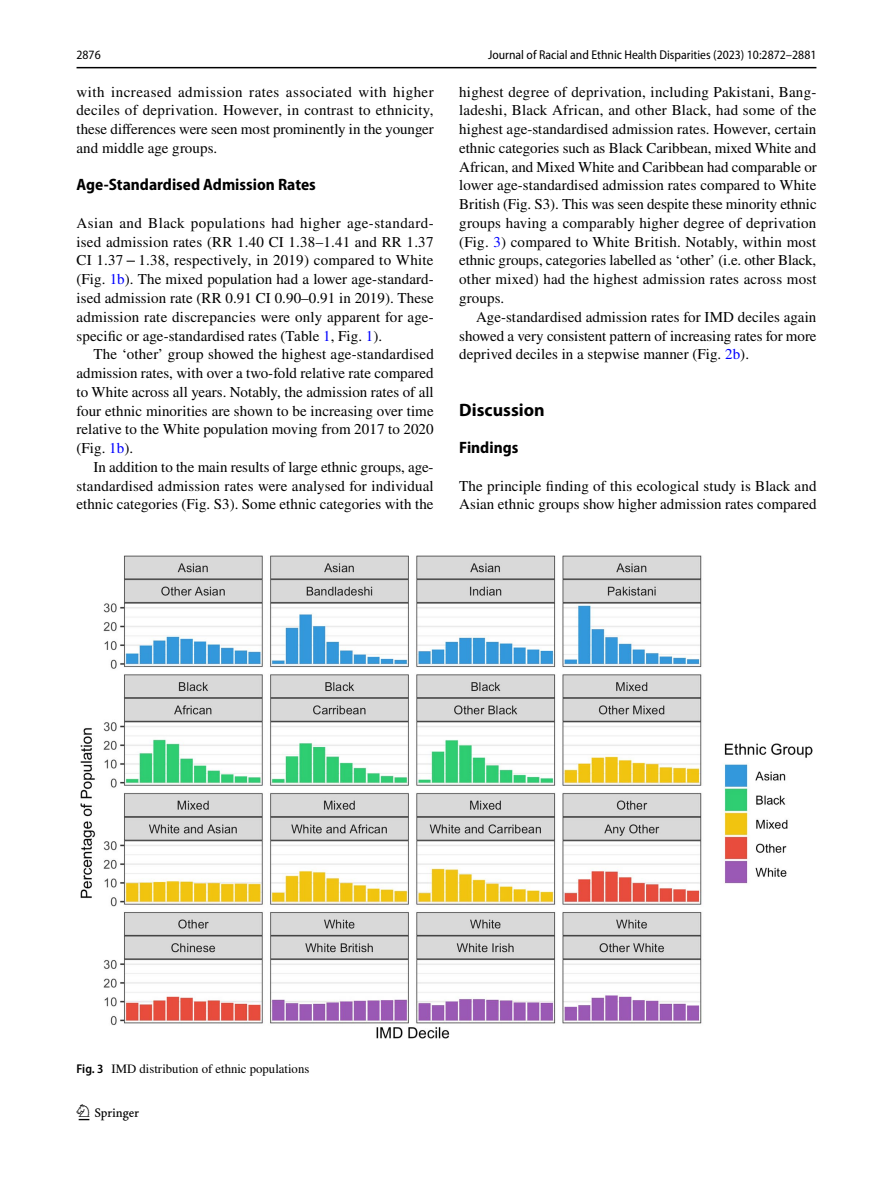
<style>
.page{position:relative;width:893px;height:1187px;background:#fff}
.page>*{position:absolute;margin:0;border:0;box-sizing:border-box;transform-origin:0 0}
.t1{font:22.5px "Springnew Regular 3";color:#000}
.t2{font:700 18px "Myriad Pro";color:#000}
.t3{font:700 semi-condensed 16.5px "Myriad Pro";color:#000}
.t4{font:15px/18.8px "STIX";letter-spacing:.005em;color:#000;text-align:justify}
.t5{font:semi-condensed 12.75px "Myriad Pro";color:#000}
.t6{font:12.75px "STIX";color:#000}
.s1{color:#00f}
.s2{font-family:"Myriad Pro";font-weight:600;font-stretch:semi-condensed}
</style>
<div class="page">
<hr style="left:77px;top:67px;width:739px;height:1px;background:#000">
<img style="left:81px;top:555px;width:731px;height:483px">
<p class="t5" style="left:77px;top:48px;width:26px">2876</p>
<p class="t5" style="left:488px;top:48px;width:330px">Journal of Racial and Ethnic Health Disparities (2023) 10:2872–2881</p>
<p class="t4" style="left:77px;top:83px;width:359px">with increased admission rates associated with higher deciles of deprivation. However, in contrast to ethnicity, these differences were seen most prominently in the younger and middle age groups.</p>
<p class="t3" style="left:77px;top:176px;width:241px">Age‑Standardised Admission Rates</p>
<p class="t4" style="left:77px;top:214px;width:359px">Asian and Black populations had higher age-standard&shy;ised admission rates (RR 1.40 CI 1.38–1.41 and RR 1.37<br>CI 1.37−1.38, respectively, in 2019) compared to White (Fig. <span class="s1">1b</span>). The mixed population had a lower age-standard&shy;ised admission rate (RR 0.91 CI 0.90–0.91 in 2019). These admission rate discrepancies were only apparent for age&shy;specific or age-standardised rates (Table <span class="s1">1</span>, Fig. <span class="s1">1</span>).</p>
<p class="t4" style="left:77px;top:346px;width:359px;text-indent:17px">The ‘other’ group showed the highest age-standardised admission rates, with over a two-fold relative rate compared to White across all years. Notably, the admission rates of all four ethnic minorities are shown to be increasing over time relative to the White population moving from 2017 to 2020 (Fig. <span class="s1">1b</span>).</p>
<p class="t4" style="left:77px;top:458px;width:359px;text-indent:17px">In addition to the main results of large ethnic groups, age&shy;standardised admission rates were analysed for individual ethnic categories (Fig. S3). Some ethnic categories with the</p>
<p class="t4" style="left:459px;top:83px;width:359px">highest degree of deprivation, including Pakistani, Bang&shy;ladeshi, Black African, and other Black, had some of the highest age-standardised admission rates. However, certain ethnic categories such as Black Caribbean, mixed White and African, and Mixed White and Caribbean had comparable or lower age-standardised admission rates compared to White British (Fig. S3). This was seen despite these minority ethnic groups having a comparably higher degree of deprivation (Fig. <span class="s1">3</span>) compared to White British. Notably, within most ethnic groups, categories labelled as ‘other’ (i.e. other Black, other mixed) had the highest admission rates across most groups.</p>
<p class="t4" style="left:459px;top:308px;width:359px;text-indent:17px">Age-standardised admission rates for IMD deciles again showed a very consistent pattern of increasing rates for more deprived deciles in a stepwise manner (Fig. <span class="s1">2b</span>).</p>
<p class="t2" style="left:459px;top:398px;width:87px">Discussion</p>
<p class="t3" style="left:459px;top:438px;width:61px">Findings</p>
<p class="t4" style="left:459px;top:477px;width:359px">The principle finding of this ecological study is Black and<br>Asian ethnic groups show higher admission rates compared</p>
<p class="t6" style="left:77px;top:1060px;width:234px"><span class="s2">Fig. 3</span> IMD distribution of ethnic populations</p>
<h1 class="t1" style="left:79px;top:1104px;width:62px">1 3</h1>
</div>
